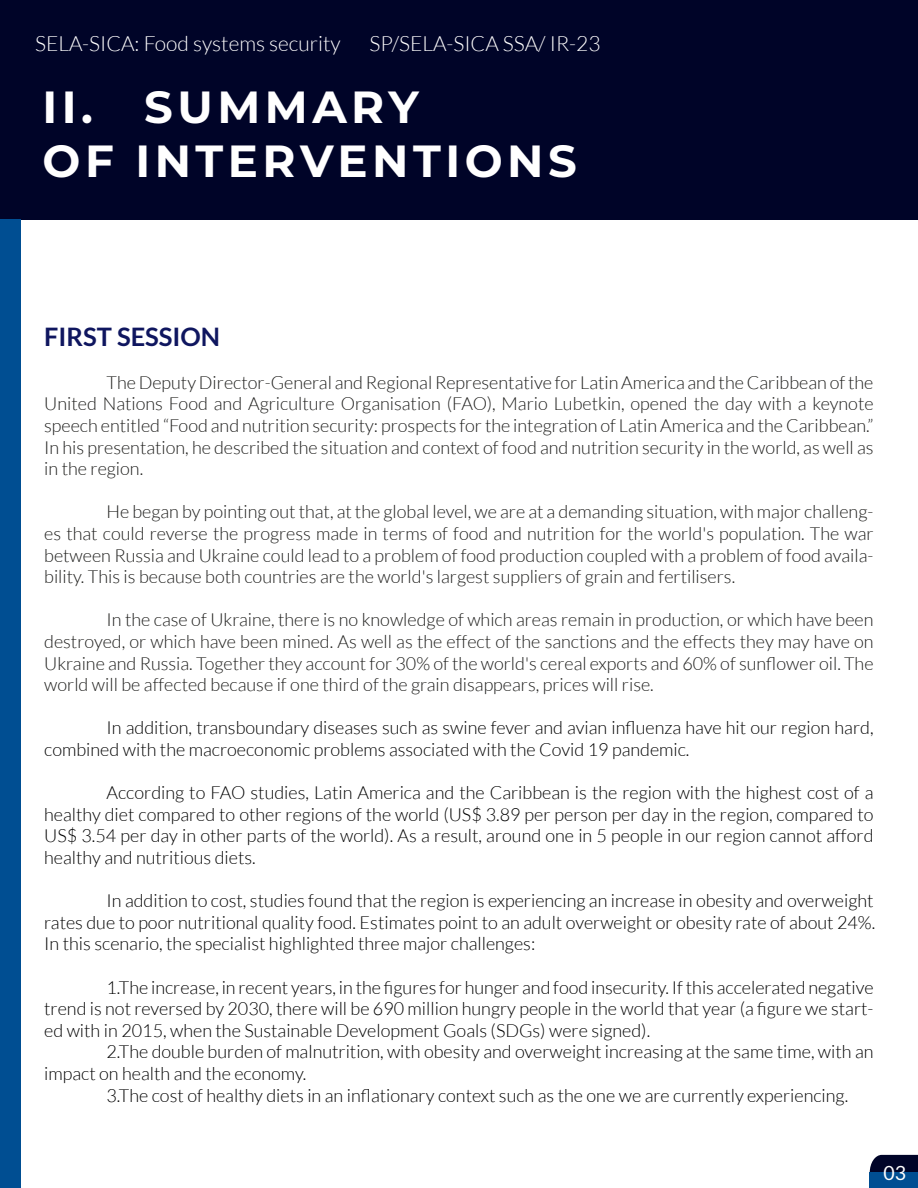
<style>
.page{position:relative;width:918px;height:1188px;background:#fff}
.page>*{position:absolute;margin:0;border:0;box-sizing:border-box;transform-origin:0 0}
.t1{font:100 45px/54px "Montserrat";letter-spacing:.1em;color:#fff}
.t2{font:700 25.5px "Lato";color:#0f165f}
.t3{font:300 21px "Lato";color:#fff}
.t4{font:19.5px "Lato";color:#fff}
.t5{font:300 18px/21.6px "Lato";color:#000;text-align:justify}
.t6{font:300 18px/21.6px "Lato";color:#1d1d1b;text-align:justify}
</style>
<div class="page">
<div style="left:0;top:0;width:918px;height:220px;background:#000428"></div>
<div style="left:0;top:220px;width:21px;height:968px;background:#004e92"></div>
<svg style="left:870px;top:1155px;width:48px;height:18px"></svg>
<div style="left:870px;top:1173px;width:48px;height:15px;background:#004e92"></div>
<p class="t3" style="left:35px;top:32px;width:307px">SELA-SICA: Food systems security</p>
<p class="t3" style="left:370px;top:32px;width:232px">SP/SELA-SICA SSA/ IR-23</p>
<h1 class="t1" style="left:43px;top:79px;width:536px">II. SUMMARY<br>OF INTERVENTIONS</h1>
<h2 class="t2" style="left:44px;top:322px;width:178px">FIRST SESSION</h2>
<p class="t6" style="left:44px;top:372px;width:831px;text-indent:62px">The Deputy Director-General and Regional Representative for Latin America and the Caribbean of the United Nations Food and Agriculture Organisation (FAO), Mario Lubetkin, opened the day with a keynote speech entitled “Food and nutrition security: prospects for the integration of Latin America and the Caribbean.” In his presentation, he described the situation and context of food and nutrition security in the world, as well as in the region.</p>
<p class="t6" style="left:44px;top:501px;width:831px;text-indent:62px">He began by pointing out that, at the global level, we are at a demanding situation, with major challeng&shy;es that could reverse the progress made in terms of food and nutrition for the world's population. The war between Russia and Ukraine could lead to a problem of food production coupled with a problem of food availa&shy;bility. This is because both countries are the world's largest suppliers of grain and fertilisers.</p>
<p class="t6" style="left:44px;top:609px;width:831px;text-indent:62px">In the case of Ukraine, there is no knowledge of which areas remain in production, or which have been destroyed, or which have been mined. As well as the effect of the sanctions and the effects they may have on Ukraine and Russia. Together they account for 30% of the world's cereal exports and 60% of sunflower oil. The world will be affected because if one third of the grain disappears, prices will rise.</p>
<p class="t5" style="left:44px;top:717px;width:831px;text-indent:62px">In addition, transboundary diseases such as swine fever and avian influenza have hit our region hard, combined with the macroeconomic problems associated with the Covid 19 pandemic.</p>
<p class="t5" style="left:44px;top:782px;width:831px;text-indent:62px">According to FAO studies, Latin America and the Caribbean is the region with the highest cost of a healthy diet compared to other regions of the world (US$ 3.89 per person per day in the region, compared to US$ 3.54 per day in other parts of the world). As a result, around one in 5 people in our region cannot afford healthy and nutritious diets.</p>
<p class="t5" style="left:44px;top:890px;width:833px;text-indent:62px">In addition to cost, studies found that the region is experiencing an increase in obesity and overweight rates due to poor nutritional quality food. Estimates point to an adult overweight or obesity rate of about 24%.<br>In this scenario, the specialist highlighted three major challenges:</p>
<p class="t5" style="left:44px;top:976px;width:831px;text-indent:62px">1.The increase, in recent years, in the figures for hunger and food insecurity. If this accelerated negative trend is not reversed by 2030, there will be 690 million hungry people in the world that year (a figure we start&shy;ed with in 2015, when the Sustainable Development Goals (SDGs) were signed).</p>
<p class="t5" style="left:44px;top:1041px;width:831px;text-indent:62px">2.The double burden of malnutrition, with obesity and overweight increasing at the same time, with an impact on health and the economy.</p>
<p class="t5" style="left:106px;top:1084px;width:743px">3.The cost of healthy diets in an inflationary context such as the one we are currently experiencing.</p>
<p class="t4" style="left:883px;top:1162px;width:24px">03</p>
</div>
